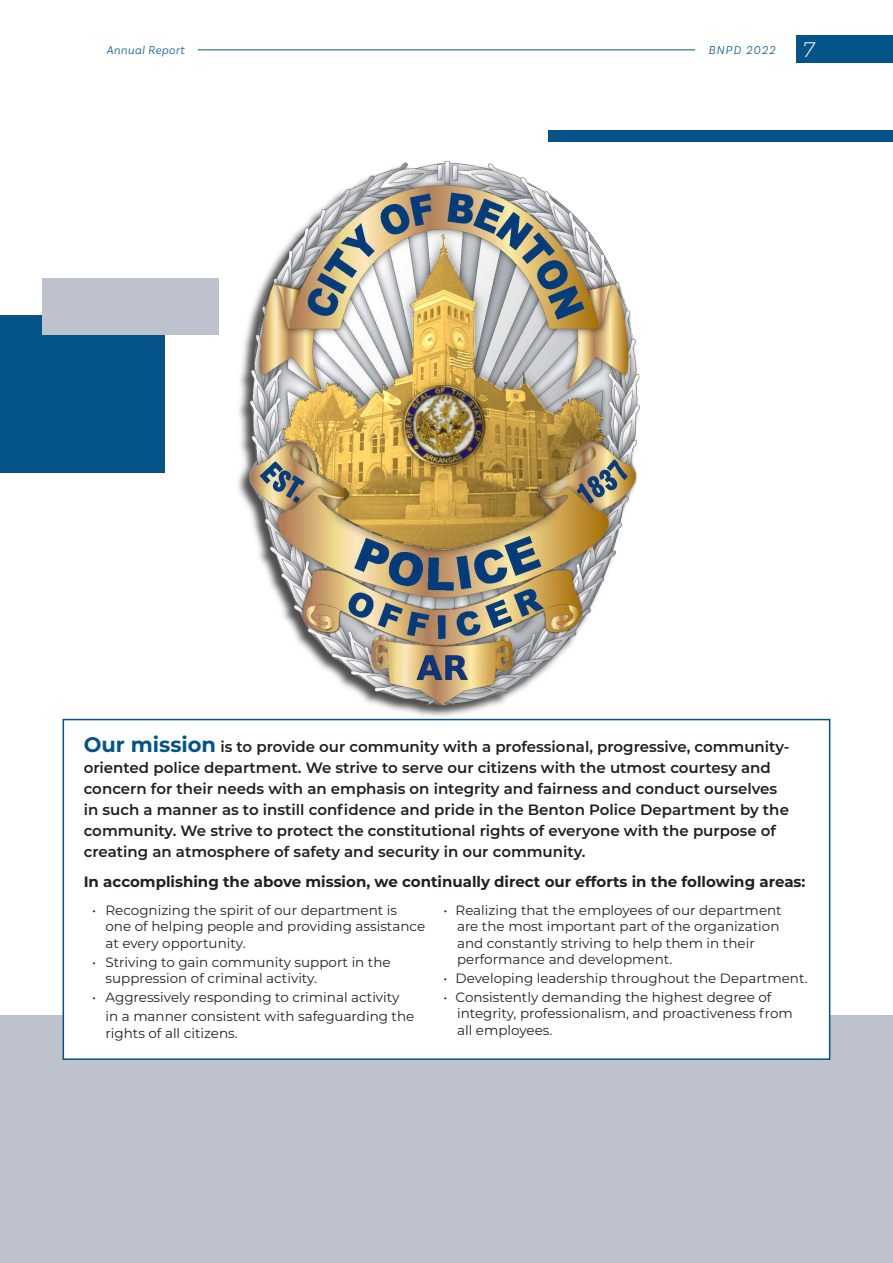
<style>
.page{position:relative;width:893px;height:1263px;background:#fff}
.page>*{position:absolute;margin:0;border:0;box-sizing:border-box;transform-origin:0 0}
.t1{font:italic 300 21px "Montserrat";color:#fff}
.Subtitles_black{font:600 15px/21px "Montserrat";color:#231f20}
.Subtitles_black-2{font:700 15px "Montserrat";color:#231f20}
.Subtitles_black-3{font:13.5px/16.2px "Montserrat";color:#231f20}
.t2{font:italic 300 12px "Basic Sans";letter-spacing:.04em;color:#045389}
.t3{font:italic 300 12px "Basic Sans";letter-spacing:.1em;color:#045389}
.s1{font-weight:700;font-size:21px;color:#045389}
</style>
<div class="page">
<div style="left:0;top:315px;width:165px;height:157px;background:#045389"></div>
<div style="left:0;top:1015px;width:893px;height:248px;background:#bdc2cd"></div>
<div style="left:43px;top:279px;width:176px;height:56px;background:#bdc2cd"></div>
<div style="left:548px;top:130px;width:345px;height:12px;background:#045389"></div>
<div style="left:63px;top:719px;width:767px;height:341px;background:#fff;border:2px solid #045389"></div>
<img style="left:231px;top:161px;width:431px;height:558px">
<div style="left:796px;top:35px;width:97px;height:28px;background:#045389"></div>
<hr style="left:198px;top:49px;width:497px;height:1px;background:#045389">
<p class="t2" style="left:106px;top:43px;width:80px">Annual Report</p>
<p class="t3" style="left:708px;top:43px;width:68px">BNPD 2022</p>
<h1 class="t1" style="left:802px;top:35px;width:14px">7</h1>
<p class="Subtitles_black" style="left:84px;top:736px;width:707px"><span class="s1">Our mission</span> is to provide our community with a professional, progressive, community&shy;oriented police department. We strive to serve our citizens with the utmost courtesy and concern for their needs with an emphasis on integrity and fairness and conduct ourselves in such a manner as to instill confidence and pride in the Benton Police Department by the community. We strive to protect the constitutional rights of everyone with the purpose of creating an atmosphere of safety and security in our community.</p>
<p class="Subtitles_black-2" style="left:84px;top:871px;width:723px">In accomplishing the above mission, we continually direct our efforts in the following areas:</p>
<p class="Subtitles_black-3" style="left:106px;top:902px;width:321px;text-indent:-14px">• Recognizing the spirit of our department is one of helping people and providing assistance at every opportunity.</p>
<p class="Subtitles_black-3" style="left:106px;top:953px;width:287px;text-indent:-14px">• Striving to gain community support in the suppression of criminal activity.</p>
<p class="Subtitles_black-3" style="left:106px;top:987px;width:310px;line-height:19.2px;text-indent:-14px">• Aggressively responding to criminal activity in a manner consistent with safeguarding the</p>
<p class="Subtitles_black-3" style="left:106px;top:1024px;width:134px">rights of all citizens.</p>
<p class="Subtitles_black-3" style="left:457px;top:902px;width:326px;text-indent:-14px">• Realizing that the employees of our department are the most important part of the organization and constantly striving to help them in their performance and development.</p>
<p class="Subtitles_black-3" style="left:444px;top:969px;width:365px">• Developing leadership throughout the Department.</p>
<p class="Subtitles_black-3" style="left:457px;top:989px;width:337px;text-indent:-14px">• Consistently demanding the highest degree of integrity, professionalism, and proactiveness from all employees.</p>
</div>
